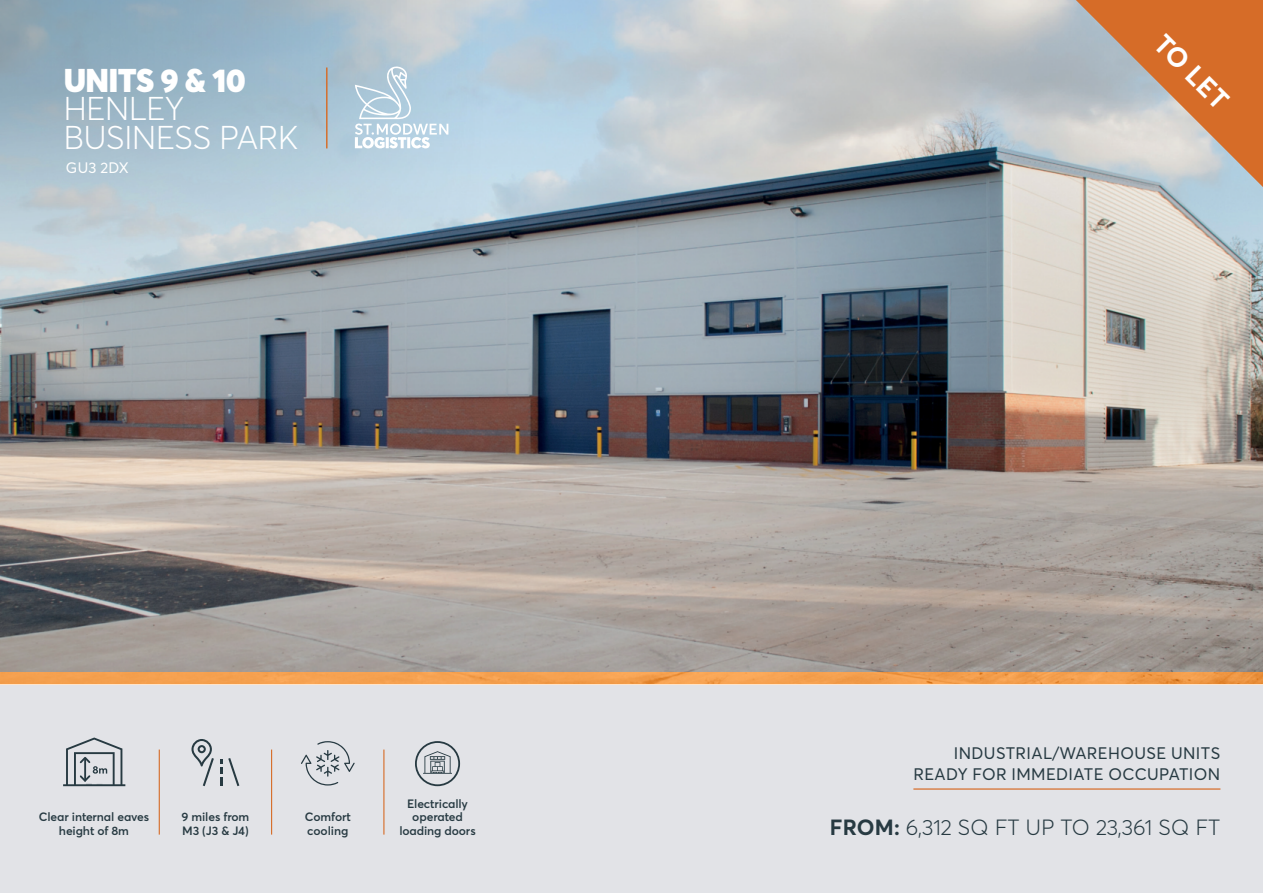
<style>
.page{position:relative;width:1263px;height:893px;background:#fff}
.page>*{position:absolute;margin:0;border:0;box-sizing:border-box;transform-origin:0 0}
.t1{font:300 32.55px/28.5px "Averta Std";letter-spacing:-.01em;color:#fff}
.t2{font:900 32.55px "Averta Std";letter-spacing:-.02em;color:#fff}
.t3{font:700 27px "Averta Std";color:#fff}
.t4{font:300 21.75px "Averta Std";color:#273a42}
.t5{font:16.5px/21px "Averta Std";letter-spacing:.025em;color:#273a42;text-align:right}
.t6{font:15px "Averta Std";letter-spacing:.01em;color:#fff}
.t7{font:600 12px/13.5px "Averta Std";letter-spacing:-.01em;color:#273a42;text-align:center}
.s1{font-weight:700}
</style>
<div class="page">
<img style="left:0;top:0;width:1263px;height:672px">
<div style="left:0;top:685px;width:1263px;height:208px;background:#e2e3e7"></div>
<svg style="left:0;top:672px;width:1263px;height:13px;background:#f4a456"></svg>
<hr style="left:913px;top:788px;width:307px;height:2px;background:#d66c28">
<svg style="left:301px;top:741px;width:54px;height:44px"></svg>
<svg style="left:220px;top:759px;width:2px;height:27px"></svg>
<svg style="left:228px;top:758px;width:11px;height:28px"></svg>
<svg style="left:191px;top:739px;width:23px;height:47px"></svg>
<hr style="left:159px;top:749px;width:1px;height:86px;background:#d66c28">
<hr style="left:271px;top:749px;width:1px;height:86px;background:#d66c28">
<hr style="left:383px;top:749px;width:1px;height:86px;background:#d66c28">
<svg style="left:63px;top:737px;width:62px;height:49px"></svg>
<div style="left:415px;top:741px;width:45px;height:45px;border:2px solid #273a42;border-radius:50%"></div>
<svg style="left:423px;top:751px;width:29px;height:23px"></svg>
<svg style="left:430px;top:756px;width:15px;height:4px"></svg>
<svg style="left:1076px;top:0;width:187px;height:187px;background:#cc9b7a"></svg>
<svg style="left:0;top:0;width:484px;height:456px;background:#99a6b0"></svg>
<hr style="left:326px;top:68px;width:1px;height:80px;background:#d66c28">
<svg style="left:355px;top:66px;width:93px;height:82px;background:#bfd5e3"></svg>
<h1 class="t2" style="left:64px;top:61px;width:184px">UNITS 9 &amp; 10</h1>
<h1 class="t1" style="left:64px;top:97px;width:236px">HENLEY<br>BUSINESS PARK</h1>
<p class="t6" style="left:66px;top:161px;width:64px">GU3 2DX</p>
<p class="t7" style="left:39px;top:811px;width:112px">Clear internal eaves height of 8m</p>
<p class="t7" style="left:181px;top:811px;width:69px;text-align:left">9 miles from<br>M3 (J3 &amp; J4)</p>
<p class="t7" style="left:305px;top:811px;width:48px;text-align:left">Comfort cooling</p>
<p class="t7" style="left:399px;top:798px;width:78px">Electrically operated loading doors</p>
<h2 class="t3" style="left:1167px;top:31px;width:94px;rotate:45deg">TO LET</h2>
<h3 class="t5" style="left:913px;top:744px;width:308px">INDUSTRIAL/WAREHOUSE UNITS<br>READY FOR IMMEDIATE OCCUPATION</h3>
<h3 class="t4" style="left:830px;top:819px;width:392px"><span class="s1">FROM:</span> 6,312 SQ FT UP TO 23,361 SQ FT</h3>
</div>
